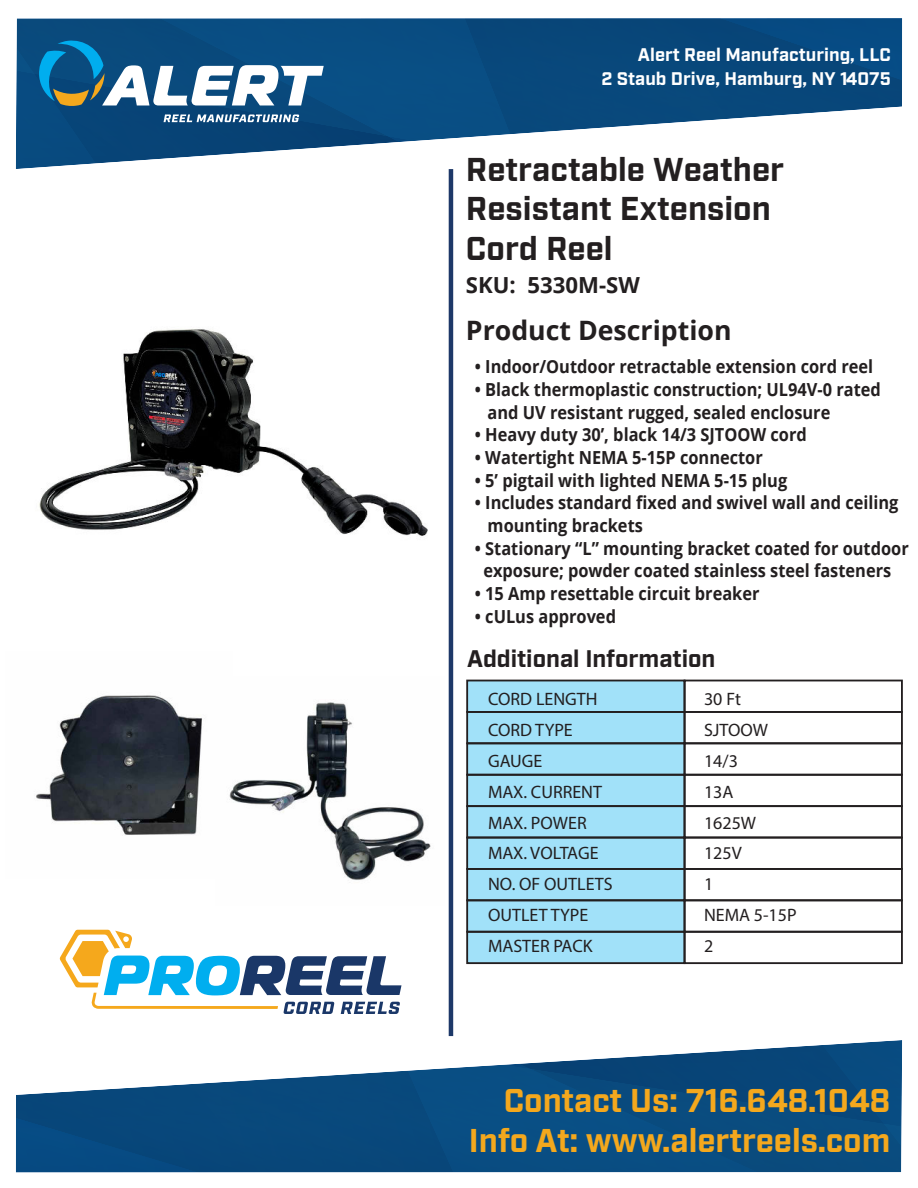
<style>
.page{position:relative;width:918px;height:1188px;background:#fff}
.page>*{position:absolute;margin:0;border:0;box-sizing:border-box;transform-origin:0 0}
.t1{font:700 33px/39.6px "Industry";color:#f4a81d;text-align:right}
.t2{font:700 33px/39.6px "Industry";color:#231f20}
.t3{font:700 26.7px "Open Sans";color:#231f20}
.t4{font:700 24px "Industry";color:#231f20}
.t5{font:700 22.2px "Open Sans";color:#231f20}
.t6{font:700 18.3px/24.6px "Industry";color:#fff;text-align:right}
.t7{font:700 18px "Open Sans";color:#231f20;scale:.91 1}
.t8{font:18px "Myriad Pro";color:#231f20}
</style>
<div class="page">
<svg style="left:518px;top:1040px;width:384px;height:25px"></svg>
<svg style="left:16px;top:1065px;width:886px;height:108px;fill:#094b7e"></svg>
<svg style="left:16px;top:141px;width:383px;height:28px"></svg>
<svg style="left:16px;top:18px;width:886px;height:123px;fill:#09497c"></svg>
<svg style="left:38px;top:39px;width:286px;height:67px"></svg>
<svg style="left:164px;top:114px;width:135px;height:8px"></svg>
<hr style="left:449px;top:169px;width:4px;height:867px;background:#1d3868">
<div style="left:467px;top:682px;width:218px;height:281px;background:#a1e1f9"></div>
<svg style="left:60px;top:930px;width:342px;height:84px"></svg>
<div style="left:466px;top:680px;width:219px;height:33px;border:2px solid #231f20"></div>
<div style="left:684px;top:680px;width:219px;height:33px;border:2px solid #231f20"></div>
<div style="left:466px;top:711px;width:219px;height:33px;border:2px solid #231f20"></div>
<div style="left:684px;top:711px;width:219px;height:33px;border:2px solid #231f20"></div>
<div style="left:466px;top:742px;width:219px;height:34px;border:2px solid #231f20"></div>
<div style="left:684px;top:742px;width:219px;height:34px;border:2px solid #231f20"></div>
<div style="left:466px;top:774px;width:219px;height:33px;border:2px solid #231f20"></div>
<div style="left:684px;top:774px;width:219px;height:33px;border:2px solid #231f20"></div>
<div style="left:466px;top:805px;width:219px;height:33px;border:2px solid #231f20"></div>
<div style="left:684px;top:805px;width:219px;height:33px;border:2px solid #231f20"></div>
<div style="left:466px;top:837px;width:219px;height:33px;border:2px solid #231f20"></div>
<div style="left:684px;top:837px;width:219px;height:33px;border:2px solid #231f20"></div>
<div style="left:466px;top:868px;width:219px;height:33px;border:2px solid #231f20"></div>
<div style="left:684px;top:868px;width:219px;height:33px;border:2px solid #231f20"></div>
<div style="left:466px;top:899px;width:219px;height:34px;border:2px solid #231f20"></div>
<div style="left:684px;top:899px;width:219px;height:34px;border:2px solid #231f20"></div>
<div style="left:466px;top:931px;width:219px;height:33px;border:2px solid #231f20"></div>
<div style="left:684px;top:931px;width:219px;height:33px;border:2px solid #231f20"></div>
<img style="left:36px;top:695px;width:166px;height:140px">
<img style="left:229px;top:702px;width:202px;height:178px">
<img style="left:39px;top:329px;width:389px;height:209px">
<p class="t6" style="left:601px;top:43px;width:291px">Alert Reel Manufacturing, LLC<br>2 Staub Drive, Hamburg, NY 14075</p>
<h1 class="t2" style="left:466px;top:152px;width:320px">Retractable Weather<br>Resistant Extension<br>Cord Reel</h1>
<p class="t5" style="left:466px;top:276px;width:175px">SKU: 5330M-SW</p>
<h2 class="t3" style="left:466px;top:319px;width:267px">Product Description</h2>
<p class="t7" style="left:475px;top:360px;width:439px">ï Indoor/Outdoor retractable extension cord reel</p>
<p class="t7" style="left:475px;top:382px;width:448px">ï Black thermoplastic construction; UL94V-0 rated</p>
<p class="t7" style="left:488px;top:405px;width:378px">and UV resistant rugged, sealed enclosure</p>
<p class="t7" style="left:475px;top:428px;width:366px">ï Heavy duty 30’, black 14/3 SJTOOW cord</p>
<p class="t7" style="left:475px;top:450px;width:318px">ï Watertight NEMA 5-15P connector</p>
<p class="t7" style="left:475px;top:473px;width:345px">ï 5’ pigtail with lighted NEMA 5-15 plug</p>
<p class="t7" style="left:475px;top:490px;width:467px">• Includes standard fixed and swivel wall and ceiling</p>
<p class="t7" style="left:488px;top:518px;width:172px">mounting brackets</p>
<p class="t7" style="left:475px;top:541px;width:478px">ï Stationary “L” mounting bracket coated for outdoor</p>
<p class="t7" style="left:483px;top:563px;width:450px">exposure; powder coated stainless steel fasteners</p>
<p class="t7" style="left:475px;top:586px;width:314px">ï 15 Amp resettable circuit breaker</p>
<p class="t7" style="left:475px;top:609px;width:157px">ï cULus approved</p>
<h3 class="t4" style="left:467px;top:650px;width:250px">Additional Information</h3>
<p class="t8" style="left:488px;top:688px;width:111px">CORD LENGTH</p>
<p class="t8" style="left:704px;top:688px;width:39px">30 Ft</p>
<p class="t8" style="left:488px;top:719px;width:86px">CORD TYPE</p>
<p class="t8" style="left:704px;top:719px;width:66px">SJTOOW</p>
<p class="t8" style="left:488px;top:750px;width:56px">GAUGE</p>
<p class="t8" style="left:704px;top:750px;width:35px">14/3</p>
<p class="t8" style="left:488px;top:781px;width:115px">MAX. CURRENT</p>
<p class="t8" style="left:704px;top:781px;width:31px">13A</p>
<p class="t8" style="left:488px;top:812px;width:100px">MAX. POWER</p>
<p class="t8" style="left:704px;top:812px;width:54px">1625W</p>
<p class="t8" style="left:488px;top:843px;width:112px">MAX. VOLTAGE</p>
<p class="t8" style="left:704px;top:843px;width:39px">125V</p>
<p class="t8" style="left:488px;top:874px;width:126px">NO. OF OUTLETS</p>
<p class="t8" style="left:704px;top:874px;width:11px">1</p>
<p class="t8" style="left:488px;top:905px;width:102px">OUTLET TYPE</p>
<p class="t8" style="left:704px;top:905px;width:94px">NEMA 5-15P</p>
<p class="t8" style="left:488px;top:935px;width:106px">MASTER PACK</p>
<p class="t8" style="left:704px;top:935px;width:11px">2</p>
<h1 class="t1" style="left:469px;top:1083px;width:423px">Contact Us: 716.648.1048<br>Info At: www.alertreels.com</h1>
</div>
